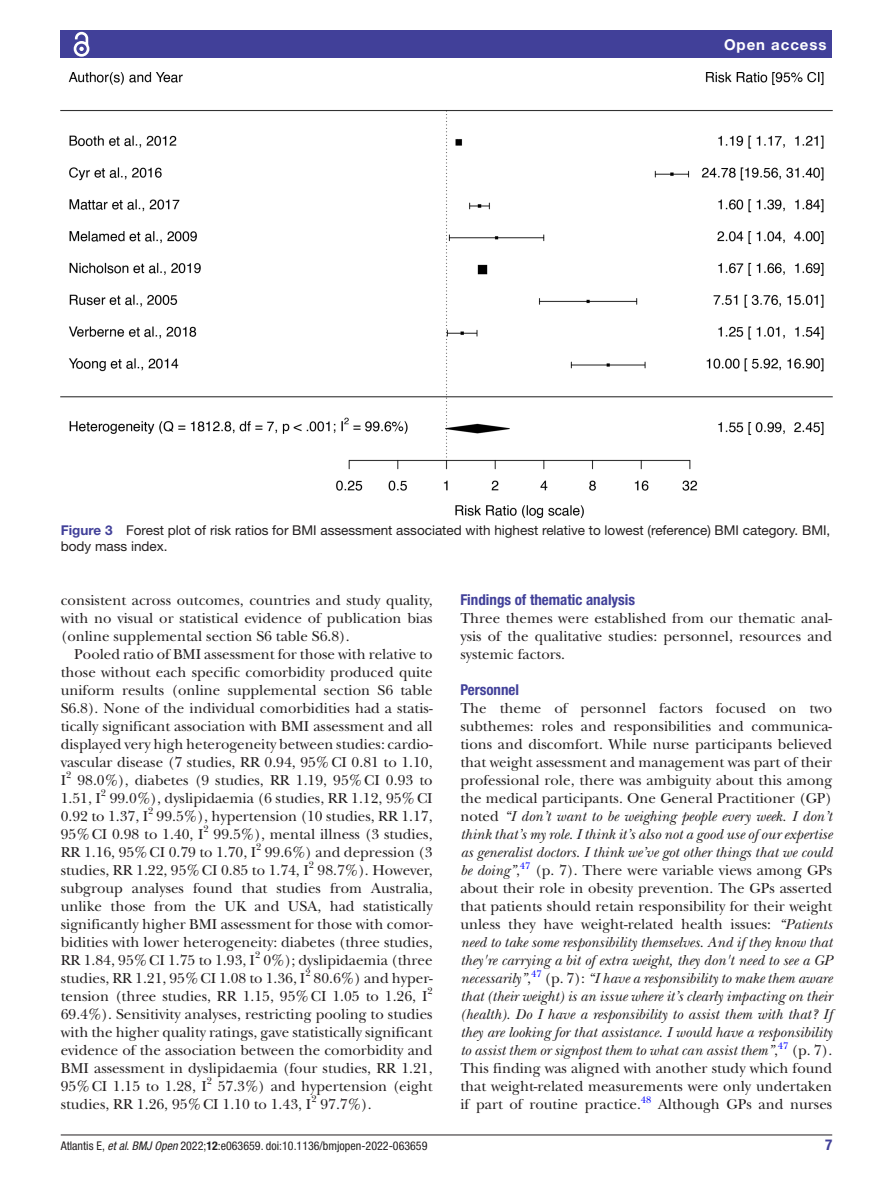
<style>
.page{position:relative;width:893px;height:1191px;background:#fff}
.page>*{position:absolute;margin:0;border:0;box-sizing:border-box;transform-origin:0 0}
.t1{font:15px/18px "New Baskerville";color:#231f20;text-align:justify}
.t2{font:italic 15px/18px "New Baskerville";color:#231f20;text-align:justify}
.t3{font:700 condensed 15px "Helvetica Neue LT Std";color:#414099}
.t4{font:700 15px "Helvetica Neue LT Std";letter-spacing:.065em;color:#fff}
.t5{font:13.5px/16.2px "Helvetica Neue LT Std";color:#231f20}
.t6{font:condensed 12px "Helvetica Neue LT Std";color:#231f20}
.t7{font:9.9px "New Baskerville";color:#231f20}
.t8{font:9.9px "New Baskerville";color:#00f}
.s1{font-weight:700;color:#414099}
.s2{font-style:italic}
.s3{font-style:normal}
.s4{font-weight:700}
</style>
<div class="page">
<hr style="left:61px;top:1134px;width:771px;height:1px;background:#231f20">
<div style="left:61px;top:31px;width:771px;height:27px;background:#414099"></div>
<svg style="left:73px;top:31px;width:17px;height:26px"></svg>
<img style="left:61px;top:73px;width:771px;height:444px">
<p class="t4" style="left:724px;top:35px;width:104px">Open access</p>
<p class="t5" style="left:61px;top:522px;width:771px"><span class="s1">Figure 3</span> Forest plot of risk ratios for BMI assessment associated with highest relative to lowest (reference) BMI category. BMI, body mass index.</p>
<p class="t1" style="left:61px;top:591px;width:373px">consistent across outcomes, countries and study quality, with no visual or statistical evidence of publication bias (online supplemental section S6 table S6.8).</p>
<p class="t1" style="left:61px;top:645px;width:373px;text-indent:14px">Pooled ratio of BMI assessment for those with relative to those without each specific comorbidity produced quite uniform results (online supplemental section S6 table S6.8). None of the individual comorbidities had a statis&shy;tically significant association with BMI assessment and all displayed very high heterogeneity between studies: cardio&shy;vascular disease (7 studies, RR 0.94, 95%CI 0.81 to 1.10, I</p>
<p class="t7" style="left:66px;top:769px;width:7px">2</p>
<p class="t1" style="left:61px;top:771px;width:373px;text-indent:17px">98.0%), diabetes (9 studies, RR 1.19, 95%CI 0.93 to<br>1.51, I</p>
<p class="t7" style="left:101px;top:787px;width:7px">2</p>
<p class="t1" style="left:61px;top:789px;width:373px;text-indent:49px">99.0%), dyslipidaemia (6 studies, RR 1.12, 95%CI 0.92 to 1.37, I<sup>2</sup> 99.5%), hypertension (10 studies, RR 1.17, 95%CI 0.98 to 1.40, I</p>
<p class="t7" style="left:204px;top:823px;width:7px">2</p>
<p class="t1" style="left:61px;top:825px;width:373px;text-indent:153px">99.5%), mental illness (3 studies, RR 1.16, 95%CI 0.79 to 1.70, I<sup>2</sup> 99.6%) and depression (3 studies, RR 1.22, 95%CI 0.85 to 1.74, I</p>
<p class="t7" style="left:309px;top:859px;width:7px">2</p>
<p class="t1" style="left:61px;top:861px;width:373px;text-indent:257px">98.7%). However, subgroup analyses found that studies from Australia, unlike those from the UK and USA, had statistically significantly higher BMI assessment for those with comor&shy;bidities with lower heterogeneity: diabetes (three studies, RR 1.84, 95%CI 1.75 to 1.93, I</p>
<p class="t7" style="left:255px;top:949px;width:7px">2</p>
<p class="t1" style="left:61px;top:951px;width:373px;text-indent:203px">0%); dyslipidaemia (three studies, RR 1.21, 95%CI 1.08 to 1.36, I</p>
<p class="t7" style="left:305px;top:967px;width:7px">2</p>
<p class="t1" style="left:61px;top:969px;width:373px;text-indent:253px">80.6%) and hyper&shy;tension (three studies, RR 1.15, 95%CI 1.05 to 1.26, I<sup>2<br></sup>69.4%). Sensitivity analyses, restricting pooling to studies with the higher quality ratings, gave statistically significant evidence of the association between the comorbidity and BMI assessment in dyslipidaemia (four studies, RR 1.21, 95%CI 1.15 to 1.28, I</p>
<p class="t7" style="left:207px;top:1075px;width:7px">2</p>
<p class="t1" style="left:61px;top:1077px;width:373px;text-indent:157px">57.3%) and hypertension (eight studies, RR 1.26, 95%CI 1.10 to 1.43, I</p>
<p class="t7" style="left:311px;top:1093px;width:7px">2</p>
<p class="t1" style="left:320px;top:1095px;width:53px">97.7%).</p>
<p class="t3" style="left:460px;top:590px;width:176px">Findings of thematic analysis</p>
<p class="t1" style="left:460px;top:609px;width:373px">Three themes were established from our thematic anal&shy;ysis of the qualitative studies: personnel, resources and systemic factors.</p>
<p class="t3" style="left:460px;top:681px;width:60px">Personnel</p>
<p class="t1" style="left:460px;top:699px;width:373px">The theme of personnel factors focused on two subthemes: roles and responsibilities and communica&shy;tions and discomfort. While nurse participants believed that weight assessment and management was part of their professional role, there was ambiguity about this among the medical participants. One General Practitioner (GP) noted <span class="s2">“I don’t want to be weighing people every week. I don’t think that’s my role. I think it’s also not a good use of our expertise as generalist doctors. I think we’ve got other things that we could be doing”</span>,</p>
<p class="t8" style="left:520px;top:859px;width:12px">47</p>
<p class="t1" style="left:460px;top:861px;width:373px;text-indent:75px">(p. 7). There were variable views among GPs about their role in obesity prevention. The GPs asserted that patients should retain responsibility for their weight unless they have weight-related health issues: <span class="s2">“Patients need to take some responsibility themselves. And if they know that they're carrying a bit of extra weight, they don't need to see a GP necessarily”</span>,</p>
<p class="t8" style="left:531px;top:967px;width:12px">47</p>
<p class="t2" style="left:460px;top:969px;width:373px;text-indent:84px"><span class="s3">(p. 7):</span> “I have a responsibility to make them aware that (their weight) is an issue where it’s clearly impacting on their (health). Do I have a responsibility to assist them with that? If they are looking for that assistance. I would have a responsibility to assist them or signpost them to what can assist them”<span class="s3">,</span></p>
<p class="t8" style="left:778px;top:1039px;width:12px">47</p>
<p class="t1" style="left:460px;top:1041px;width:373px;text-indent:331px">(p. 7).<br>This finding was aligned with another study which found that weight-related measurements were only undertaken if part of routine practice.<sup>48</sup> Although GPs and nurses</p>
<p class="t6" style="left:61px;top:1138px;width:368px">Atlantis E, <span class="s2">et al</span>. <span class="s2">BMJ Open</span> 2022;<span class="s4">12</span>:e063659. doi:10.1136/bmjopen-2022-063659</p>
<p class="t3" style="left:825px;top:1135px;width:9px">7</p>
</div>
